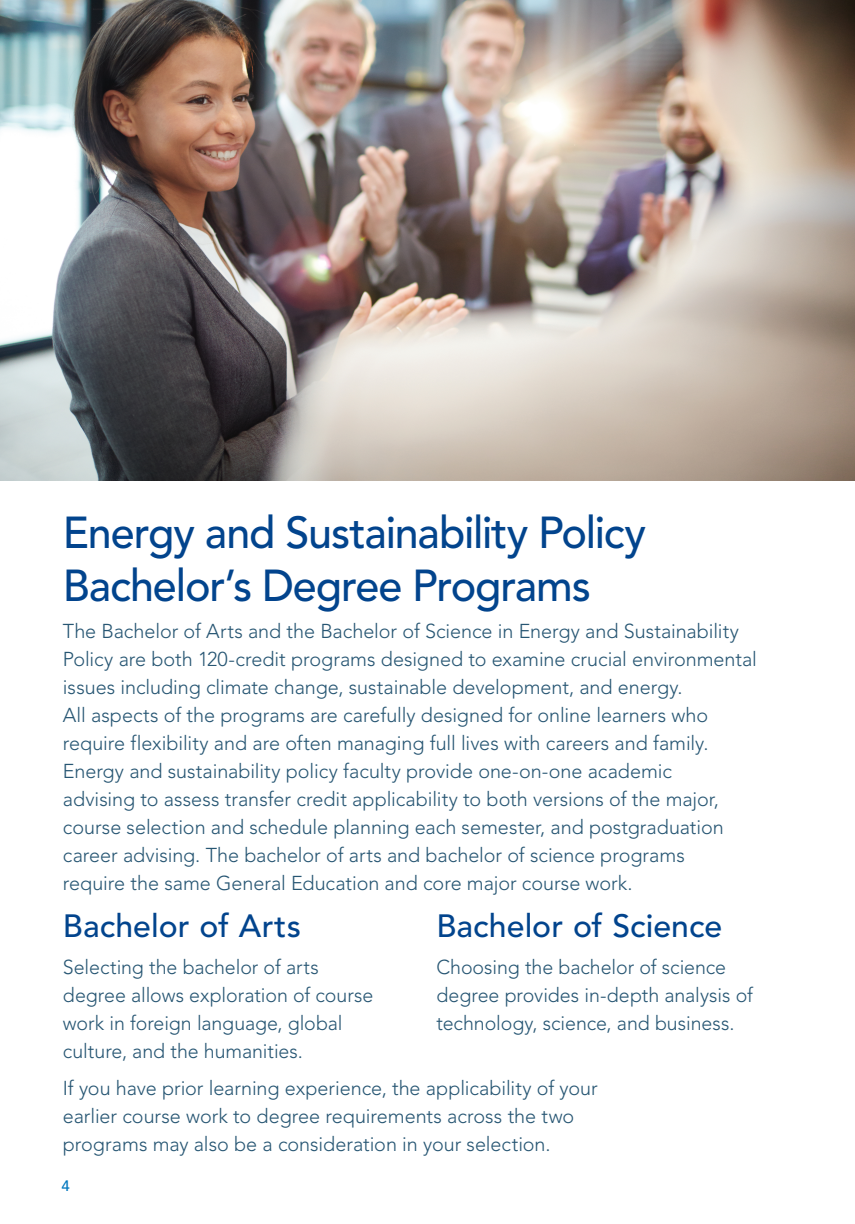
<style>
.page{position:relative;width:855px;height:1224px;background:#fff}
.page>*{position:absolute;margin:0;border:0;box-sizing:border-box;transform-origin:0 0}
.t1{font:500 44.4px/53.2px "Avenir LT Std";letter-spacing:-.025em;color:#02448d}
.t2{font:500 32px "Avenir LT Std";color:#02448d}
.t3{font:300 20px/28px "Avenir LT Std";letter-spacing:-.005em;color:#275673}
.t4{font:500 15px "Avenir LT Std";color:#0076be}
</style>
<div class="page">
<img style="left:0;top:0;width:855px;height:481px">
<h2 class="t1" style="left:63px;top:507px;width:585px">Energy and Sustainability Policy<br>Bachelor’s Degree Programs</h2>
<p class="t3" style="left:63px;top:617px;width:696px">The Bachelor of Arts and the Bachelor of Science in Energy and Sustainability Policy are both 120-credit programs designed to examine crucial environmental issues including climate change, sustainable development, and energy.<br>All aspects of the programs are carefully designed for online learners who require flexibility and are often managing full lives with careers and family.<br>Energy and sustainability policy faculty provide one-on-one academic<br>advising to assess transfer credit applicability to both versions of the major, course selection and schedule planning each semester, and postgraduation career advising. The bachelor of arts and bachelor of science programs<br>require the same General Education and core major course work.</p>
<h3 class="t2" style="left:63px;top:908px;width:239px">Bachelor of Arts</h3>
<p class="t3" style="left:63px;top:954px;width:312px">Selecting the bachelor of arts degree allows exploration of course work in foreign language, global culture, and the humanities.</p>
<h3 class="t2" style="left:436px;top:908px;width:287px">Bachelor of Science</h3>
<p class="t3" style="left:436px;top:954px;width:318px">Choosing the bachelor of science degree provides in-depth analysis of technology, science, and business.</p>
<p class="t3" style="left:63px;top:1075px;width:536px">If you have prior learning experience, the applicability of your earlier course work to degree requirements across the two programs may also be a consideration in your selection.</p>
<p class="t4" style="left:61px;top:1178px;width:10px">4</p>
</div>
